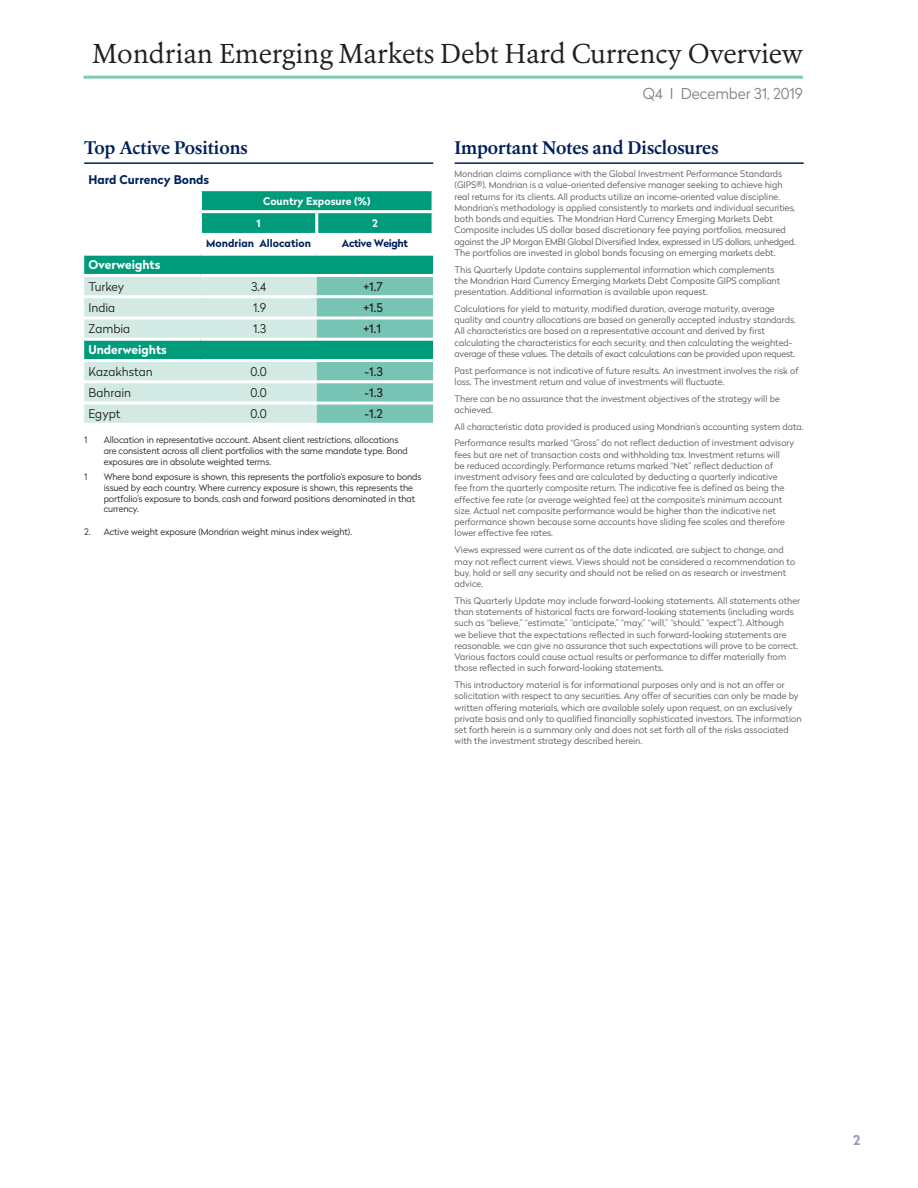
<style>
.page{position:relative;width:918px;height:1188px;background:#fff}
.page>*{position:absolute;margin:0;border:0;box-sizing:border-box;transform-origin:0 0}
.Main_Heading_-_Green{font:27px "Erato";letter-spacing:-.005em;color:#231f20}
.Heading_with_Rule{font:700 18px "Erato";color:#00205b}
.Quarter_Year{font:300 15px "Radikal";letter-spacing:-.005em;color:#808285}
.t1{font:700 13.5px "Radikal";color:#979dbb}
._02_GEQ_table_entrie{font:300 12px "Radikal";color:#231f20}
._02_GEQ_table_figs_r{font:12px "Radikal";color:#231f20}
._02_GEQ_table_entrie-2{font:700 12px "Radikal";color:#fff}
._02_GEQ_table_figs_r-2{font:300 12px "Radikal";color:#231f20}
._02_Chart_table_head{font:700 12px "Radikal";color:#00205b}
._02_Chart_table_head-2{font:700 10.5px "Radikal";color:#fff}
._02_Chart_table_head-3{font:700 10.5px "Radikal";color:#00205b}
._02_Chart_table_head-4{font:700 10.5px "Radikal";letter-spacing:-.04em;color:#00205b}
.Notes_and_Disclosure{font:300 9px/11.2px "Radikal";color:#57585a}
.Bullet{font:300 9px/10.8px "Radikal";letter-spacing:-.01em;color:#231f20}
</style>
<div class="page">
<hr style="left:84px;top:162px;width:349px;height:2px;background:#00205b">
<svg style="left:84px;top:191px;width:349px;height:83px;fill:#009b7a"></svg>
<svg style="left:84px;top:277px;width:349px;height:146px;background:#9cd4c7"></svg>
<hr style="left:84px;top:210px;width:116px;height:3px;background:#fff">
<hr style="left:200px;top:210px;width:117px;height:3px;background:#fff">
<hr style="left:317px;top:210px;width:118px;height:3px;background:#fff">
<hr style="left:199px;top:191px;width:3px;height:19px;background:#fff">
<hr style="left:432px;top:190px;width:3px;height:20px;background:#fff">
<hr style="left:84px;top:253px;width:116px;height:3px;background:#fff">
<hr style="left:200px;top:253px;width:117px;height:3px;background:#fff">
<hr style="left:317px;top:253px;width:116px;height:3px;background:#fff">
<hr style="left:84px;top:295px;width:116px;height:3px;background:#fff">
<hr style="left:200px;top:295px;width:117px;height:3px;background:#fff">
<hr style="left:317px;top:295px;width:116px;height:3px;background:#fff">
<hr style="left:84px;top:316px;width:116px;height:3px;background:#fff">
<hr style="left:200px;top:316px;width:117px;height:3px;background:#fff">
<hr style="left:317px;top:316px;width:116px;height:3px;background:#fff">
<hr style="left:84px;top:338px;width:116px;height:3px;background:#fff">
<hr style="left:200px;top:338px;width:117px;height:3px;background:#fff">
<hr style="left:317px;top:338px;width:116px;height:3px;background:#fff">
<hr style="left:84px;top:359px;width:116px;height:3px;background:#fff">
<hr style="left:200px;top:359px;width:117px;height:3px;background:#fff">
<hr style="left:317px;top:359px;width:116px;height:3px;background:#fff">
<hr style="left:84px;top:380px;width:116px;height:3px;background:#fff">
<hr style="left:200px;top:380px;width:117px;height:3px;background:#fff">
<hr style="left:317px;top:380px;width:116px;height:3px;background:#fff">
<hr style="left:84px;top:402px;width:116px;height:3px;background:#fff">
<hr style="left:200px;top:402px;width:117px;height:3px;background:#fff">
<hr style="left:317px;top:402px;width:116px;height:3px;background:#fff">
<hr style="left:315px;top:213px;width:3px;height:20px;background:#fff">
<hr style="left:432px;top:213px;width:3px;height:20px;background:#fff">
<hr style="left:199px;top:213px;width:3px;height:20px;background:#fff">
<hr style="left:455px;top:162px;width:349px;height:2px;background:#00205b">
<hr style="left:84px;top:76px;width:719px;height:3px;background:#7ecbb2">
<p class="Main_Heading_-_Green" style="left:93px;top:36px;width:712px">Mondrian Emerging Markets Debt Hard Currency Overview</p>
<p class="Quarter_Year" style="left:643px;top:83px;width:162px">Q4 I December 31, 2019</p>
<p class="Heading_with_Rule" style="left:84px;top:136px;width:165px">Top Active Positions</p>
<p class="_02_Chart_table_head" style="left:88px;top:171px;width:122px">Hard Currency Bonds</p>
<p class="_02_Chart_table_head-2" style="left:263px;top:193px;width:109px">Country Exposure (%)</p>
<p class="_02_Chart_table_head-2" style="left:257px;top:216px;width:6px">1</p>
<p class="_02_Chart_table_head-2" style="left:372px;top:216px;width:7px">2</p>
<p class="_02_Chart_table_head-3" style="left:206px;top:235px;width:106px">Mondrian Allocation</p>
<p class="_02_Chart_table_head-4" style="left:342px;top:235px;width:67px">Active Weight</p>
<p class="_02_GEQ_table_entrie-2" style="left:88px;top:256px;width:73px">Overweights</p>
<p class="_02_GEQ_table_entrie" style="left:88px;top:278px;width:37px">Turkey</p>
<p class="_02_GEQ_table_figs_r-2" style="left:251px;top:278px;width:17px">3.4</p>
<p class="_02_GEQ_table_figs_r" style="left:363px;top:278px;width:21px">+1.7</p>
<p class="_02_GEQ_table_entrie" style="left:88px;top:299px;width:28px">India</p>
<p class="_02_GEQ_table_figs_r-2" style="left:253px;top:299px;width:15px">1.9</p>
<p class="_02_GEQ_table_figs_r" style="left:363px;top:299px;width:21px">+1.5</p>
<p class="_02_GEQ_table_entrie" style="left:88px;top:320px;width:43px">Zambia</p>
<p class="_02_GEQ_table_figs_r-2" style="left:253px;top:320px;width:14px">1.3</p>
<p class="_02_GEQ_table_figs_r" style="left:363px;top:320px;width:19px">+1.1</p>
<p class="_02_GEQ_table_entrie-2" style="left:88px;top:341px;width:80px">Underweights</p>
<p class="_02_GEQ_table_entrie" style="left:88px;top:363px;width:66px">Kazakhstan</p>
<p class="_02_GEQ_table_figs_r-2" style="left:250px;top:363px;width:18px">0.0</p>
<p class="_02_GEQ_table_figs_r" style="left:365px;top:363px;width:19px">-1.3</p>
<p class="_02_GEQ_table_entrie" style="left:88px;top:384px;width:44px">Bahrain</p>
<p class="_02_GEQ_table_figs_r-2" style="left:250px;top:384px;width:18px">0.0</p>
<p class="_02_GEQ_table_figs_r" style="left:365px;top:384px;width:19px">-1.3</p>
<p class="_02_GEQ_table_entrie" style="left:88px;top:405px;width:34px">Egypt</p>
<p class="_02_GEQ_table_figs_r-2" style="left:250px;top:405px;width:18px">0.0</p>
<p class="_02_GEQ_table_figs_r" style="left:365px;top:405px;width:19px">-1.2</p>
<p class="Bullet" style="left:84px;top:434px;width:5px">1</p>
<p class="Bullet" style="left:104px;top:434px;width:306px">Allocation in representative account. Absent client restrictions, allocations are consistent across all client portfolios with the same mandate type. Bond exposures are in absolute weighted terms.</p>
<p class="Bullet" style="left:84px;top:471px;width:5px">1</p>
<p class="Bullet" style="left:104px;top:471px;width:319px">Where bond exposure is shown, this represents the portfolio’s exposure to bonds issued by each country. Where currency exposure is shown, this represents the portfolio’s exposure to bonds, cash and forward positions denominated in that currency.</p>
<p class="Bullet" style="left:84px;top:526px;width:269px">2. Active weight exposure (Mondrian weight minus index weight).</p>
<p class="Heading_with_Rule" style="left:455px;top:136px;width:265px">Important Notes and Disclosures</p>
<p class="Notes_and_Disclosure" style="left:455px;top:168px;width:343px">Mondrian claims compliance with the Global Investment Performance Standards (GIPS®). Mondrian is a value-oriented defensive manager seeking to achieve high real returns for its clients. All products utilize an income-oriented value discipline.<br>Mondrian’s methodology is applied consistently to markets and individual securities, both bonds and equities. The Mondrian Hard Currency Emerging Markets Debt Composite includes US dollar based discretionary fee paying portfolios, measured against the JP Morgan EMBI Global Diversified Index, expressed in US dollars, unhedged.<br>The portfolios are invested in global bonds focusing on emerging markets debt.</p>
<p class="Notes_and_Disclosure" style="left:455px;top:263px;width:327px">This Quarterly Update contains supplemental information which complements the Mondrian Hard Currency Emerging Markets Debt Composite GIPS compliant presentation. Additional information is available upon request.</p>
<p class="Notes_and_Disclosure" style="left:455px;top:303px;width:343px">Calculations for yield to maturity, modified duration, average maturity, average quality and country allocations are based on generally accepted industry standards.<br>All characteristics are based on a representative account and derived by first calculating the characteristics for each security, and then calculating the weighted&shy;average of these values. The details of exact calculations can be provided upon request.</p>
<p class="Notes_and_Disclosure" style="left:455px;top:364px;width:345px">Past performance is not indicative of future results. An investment involves the risk of loss. The investment return and value of investments will fluctuate.</p>
<p class="Notes_and_Disclosure" style="left:455px;top:392px;width:327px">There can be no assurance that the investment objectives of the strategy will be achieved.</p>
<p class="Notes_and_Disclosure" style="left:455px;top:420px;width:351px">All characteristic data provided is produced using Mondrian’s accounting system data.</p>
<p class="Notes_and_Disclosure" style="left:455px;top:437px;width:341px">Performance results marked “Gross” do not reflect deduction of investment advisory fees but are net of transaction costs and withholding tax. Investment returns will<br>be reduced accordingly. Performance returns marked “Net” reflect deduction of investment advisory fees and are calculated by deducting a quarterly indicative<br>fee from the quarterly composite return. The indicative fee is defined as being the effective fee rate (or average weighted fee) at the composite’s minimum account size. Actual net composite performance would be higher than the indicative net performance shown because some accounts have sliding fee scales and therefore lower effective fee rates.</p>
<p class="Notes_and_Disclosure" style="left:455px;top:544px;width:342px">Views expressed were current as of the date indicated, are subject to change, and may not reflect current views. Views should not be considered a recommendation to buy, hold or sell any security and should not be relied on as research or investment advice.</p>
<p class="Notes_and_Disclosure" style="left:455px;top:595px;width:347px">This Quarterly Update may include forward-looking statements. All statements other than statements of historical facts are forward-looking statements (including words such as “believe,” “estimate,” “anticipate,” “may,” “will,” “should,” “expect”). Although<br>we believe that the expectations reflected in such forward-looking statements are reasonable, we can give no assurance that such expectations will prove to be correct.<br>Various factors could cause actual results or performance to differ materially from those reflected in such forward-looking statements.</p>
<p class="Notes_and_Disclosure" style="left:455px;top:679px;width:349px">This introductory material is for informational purposes only and is not an offer or solicitation with respect to any securities. Any offer of securities can only be made by written offering materials, which are available solely upon request, on an exclusively private basis and only to qualified financially sophisticated investors. The information set forth herein is a summary only and does not set forth all of the risks associated with the investment strategy described herein.</p>
<h3 class="t1" style="left:853px;top:1130px;width:9px">2</h3>
</div>
